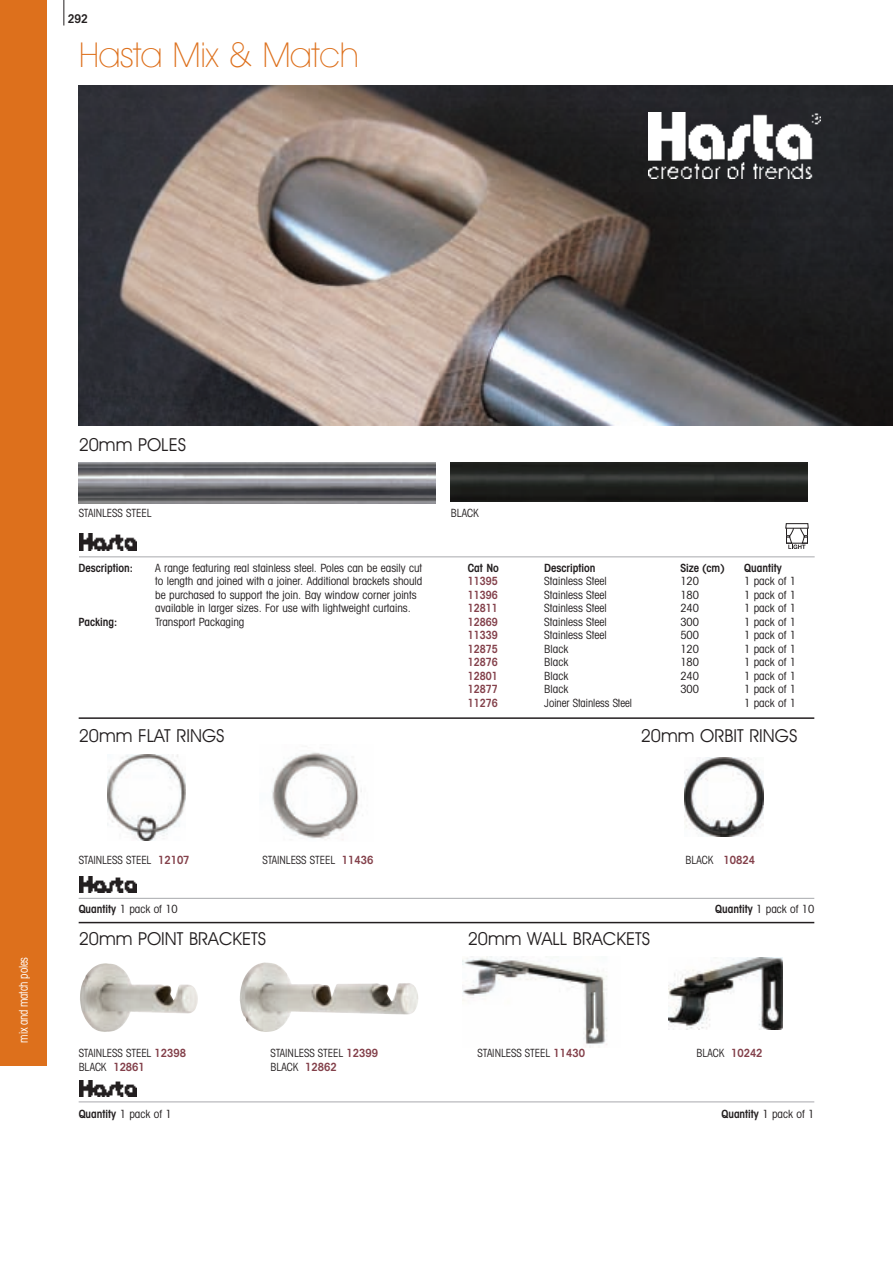
<style>
.page{position:relative;width:893px;height:1263px;background:#fff}
.page>*{position:absolute;margin:0;border:0;box-sizing:border-box;transform-origin:0 0}
.t1{font:200 34.5px "Avant Garde IT Cby BT";letter-spacing:-.01em;color:#dd701c}
.t2{font:18px "Avant Garde IT Cby BT";color:#231f20}
.t3{font:condensed 12px "Avant Garde IT Cby BT";letter-spacing:-.02em;color:#fff;scale:.9 1}
.t4{font:600 condensed 12px "Avant Garde IT Cby BT";color:#231f20}
.t5{font:condensed 11.25px/13.5px "Avant Garde IT Cby BT";color:#231f20}
.t6{font:condensed 11.25px/13.5px "Avant Garde IT Cby BT";color:#231f20;scale:.95 1}
.t7{font:600 condensed 11.25px "Avant Garde IT Cby BT";color:#231f20}
.t8{font:600 condensed 11.25px "Avant Garde IT Cby BT";color:#83404a;scale:.95 1}
.s1{font-weight:600;color:#83404a}
.s2{font-weight:600}
.s3{font-weight:400}
</style>
<div class="page">
<img style="left:463px;top:956px;width:144px;height:92px">
<img style="left:669px;top:958px;width:114px;height:71px">
<svg style="left:63px;top:0;width:1px;height:26px"></svg>
<img style="left:79px;top:462px;width:357px;height:42px">
<img style="left:451px;top:462px;width:357px;height:40px">
<hr style="left:79px;top:557px;width:736px;height:1px;background:#a8a9ad">
<hr style="left:79px;top:717px;width:735px;height:2px;background:#231f20">
<img style="left:107px;top:755px;width:79px;height:85px">
<img style="left:684px;top:757px;width:79px;height:79px">
<img style="left:271px;top:752px;width:91px;height:88px">
<hr style="left:79px;top:898px;width:735px;height:1px;background:#a8a9ad">
<img style="left:79px;top:534px;width:58px;height:16px">
<img style="left:79px;top:876px;width:58px;height:17px">
<hr style="left:79px;top:1102px;width:735px;height:1px;background:#a8a9ad">
<hr style="left:79px;top:922px;width:735px;height:1px;background:#231f20">
<img style="left:79px;top:1080px;width:58px;height:17px">
<svg style="left:785px;top:523px;width:23px;height:26px"></svg>
<img style="left:264px;top:962px;width:154px;height:51px">
<img style="left:105px;top:963px;width:93px;height:64px">
<img style="left:79px;top:85px;width:814px;height:340px">
<img style="left:648px;top:113px;width:173px;height:65px">
<div style="left:0;top:0;width:47px;height:1065px;background:#dd701c"></div>
<p class="t4" style="left:68px;top:15px;width:22px">292</p>
<h1 class="t1" style="left:79px;top:43px;width:282px">Hasta Mix &amp; Match</h1>
<p class="t3" style="left:19px;top:1042px;width:96px;rotate:-90deg">mix and match poles</p>
<h2 class="t2" style="left:79px;top:438px;width:109px">20mm POLES</h2>
<p class="t6" style="left:79px;top:508px;width:78px">STAINLESS STEEL</p>
<p class="t6" style="left:451px;top:508px;width:31px">BLACK</p>
<p class="t7" style="left:79px;top:564px;width:56px">Description:</p>
<p class="t5" style="left:155px;top:562px;width:269px">A range featuring real stainless steel. Poles can be easily cut to length and joined with a joiner. Additional brackets should be purchased to support the join. Bay window corner joints available in larger sizes. For use with lightweight curtains.</p>
<p class="t7" style="left:79px;top:618px;width:40px">Packing:</p>
<p class="t5" style="left:155px;top:616px;width:91px">Transport Packaging</p>
<p class="t7" style="left:468px;top:564px;width:33px">Cat No</p>
<p class="t7" style="left:544px;top:564px;width:53px">Description</p>
<p class="t7" style="left:680px;top:564px;width:46px">Size (cm)</p>
<p class="t7" style="left:744px;top:564px;width:39px">Quantity</p>
<p class="t8" style="left:468px;top:577px;width:33px">11395</p>
<p class="t5" style="left:544px;top:576px;width:64px">Stainless Steel</p>
<p class="t5" style="left:680px;top:576px;width:20px">120</p>
<p class="t5" style="left:744px;top:576px;width:53px">1 pack of 1</p>
<p class="t8" style="left:468px;top:591px;width:33px">11396</p>
<p class="t5" style="left:544px;top:589px;width:64px">Stainless Steel</p>
<p class="t5" style="left:680px;top:589px;width:20px">180</p>
<p class="t5" style="left:744px;top:589px;width:53px">1 pack of 1</p>
<p class="t8" style="left:468px;top:604px;width:33px">12811</p>
<p class="t5" style="left:544px;top:603px;width:64px">Stainless Steel</p>
<p class="t5" style="left:680px;top:603px;width:20px">240</p>
<p class="t5" style="left:744px;top:603px;width:53px">1 pack of 1</p>
<p class="t8" style="left:468px;top:618px;width:33px">12869</p>
<p class="t5" style="left:544px;top:616px;width:64px">Stainless Steel</p>
<p class="t5" style="left:680px;top:616px;width:20px">300</p>
<p class="t5" style="left:744px;top:616px;width:53px">1 pack of 1</p>
<p class="t8" style="left:468px;top:631px;width:33px">11339</p>
<p class="t5" style="left:544px;top:630px;width:64px">Stainless Steel</p>
<p class="t5" style="left:680px;top:630px;width:20px">500</p>
<p class="t5" style="left:744px;top:630px;width:53px">1 pack of 1</p>
<p class="t8" style="left:468px;top:645px;width:33px">12875</p>
<p class="t5" style="left:544px;top:643px;width:25px">Black</p>
<p class="t5" style="left:680px;top:643px;width:20px">120</p>
<p class="t5" style="left:744px;top:643px;width:53px">1 pack of 1</p>
<p class="t8" style="left:468px;top:658px;width:33px">12876</p>
<p class="t5" style="left:544px;top:657px;width:25px">Black</p>
<p class="t5" style="left:680px;top:657px;width:20px">180</p>
<p class="t5" style="left:744px;top:657px;width:53px">1 pack of 1</p>
<p class="t8" style="left:468px;top:672px;width:33px">12801</p>
<p class="t5" style="left:544px;top:670px;width:25px">Black</p>
<p class="t5" style="left:680px;top:670px;width:20px">240</p>
<p class="t5" style="left:744px;top:670px;width:53px">1 pack of 1</p>
<p class="t8" style="left:468px;top:685px;width:33px">12877</p>
<p class="t5" style="left:544px;top:684px;width:25px">Black</p>
<p class="t5" style="left:680px;top:684px;width:20px">300</p>
<p class="t5" style="left:744px;top:684px;width:53px">1 pack of 1</p>
<p class="t8" style="left:468px;top:699px;width:33px">11276</p>
<p class="t6" style="left:544px;top:697px;width:94px">Joiner Stainless Steel</p>
<p class="t5" style="left:744px;top:697px;width:53px">1 pack of 1</p>
<h2 class="t2" style="left:79px;top:729px;width:147px">20mm FLAT RINGS</h2>
<h2 class="t2" style="left:641px;top:729px;width:158px">20mm ORBIT RINGS</h2>
<p class="t6" style="left:79px;top:855px;width:118px">STAINLESS STEEL <span class="s1">12107</span></p>
<p class="t6" style="left:262px;top:855px;width:118px">STAINLESS STEEL <span class="s1">11436</span></p>
<p class="t6" style="left:685px;top:855px;width:75px">BLACK <span class="s1">10824</span></p>
<p class="t5" style="left:79px;top:903px;width:101px"><span class="s2">Quantity</span> 1 pack of 10</p>
<p class="t5" style="left:715px;top:903px;width:101px"><span class="s2">Quantity</span> 1 pack of 10</p>
<h2 class="t2" style="left:79px;top:932px;width:189px">20mm POINT BRACKETS</h2>
<h2 class="t2" style="left:468px;top:932px;width:184px">20mm WALL BRACKETS</h2>
<p class="t6" style="left:79px;top:1048px;width:115px">STAINLESS STEEL <span class="s1">12398<br></span>BLACK <span class="s1">12861</span></p>
<p class="t6" style="left:271px;top:1048px;width:115px">STAINLESS STEEL <span class="s1">12399<br></span>BLACK <span class="s1">12862</span></p>
<p class="t6" style="left:696px;top:1048px;width:71px">BLACK <span class="s1">10242</span></p>
<p class="t6" style="left:478px;top:1048px;width:115px">STAINLESS STEEL <span class="s1">11430</span></p>
<p class="t7" style="left:79px;top:1109px;width:94px">Quantity <span class="s3">1 pack of 1</span></p>
<p class="t7" style="left:721px;top:1109px;width:94px">Quantity <span class="s3">1 pack of 1</span></p>
</div>
